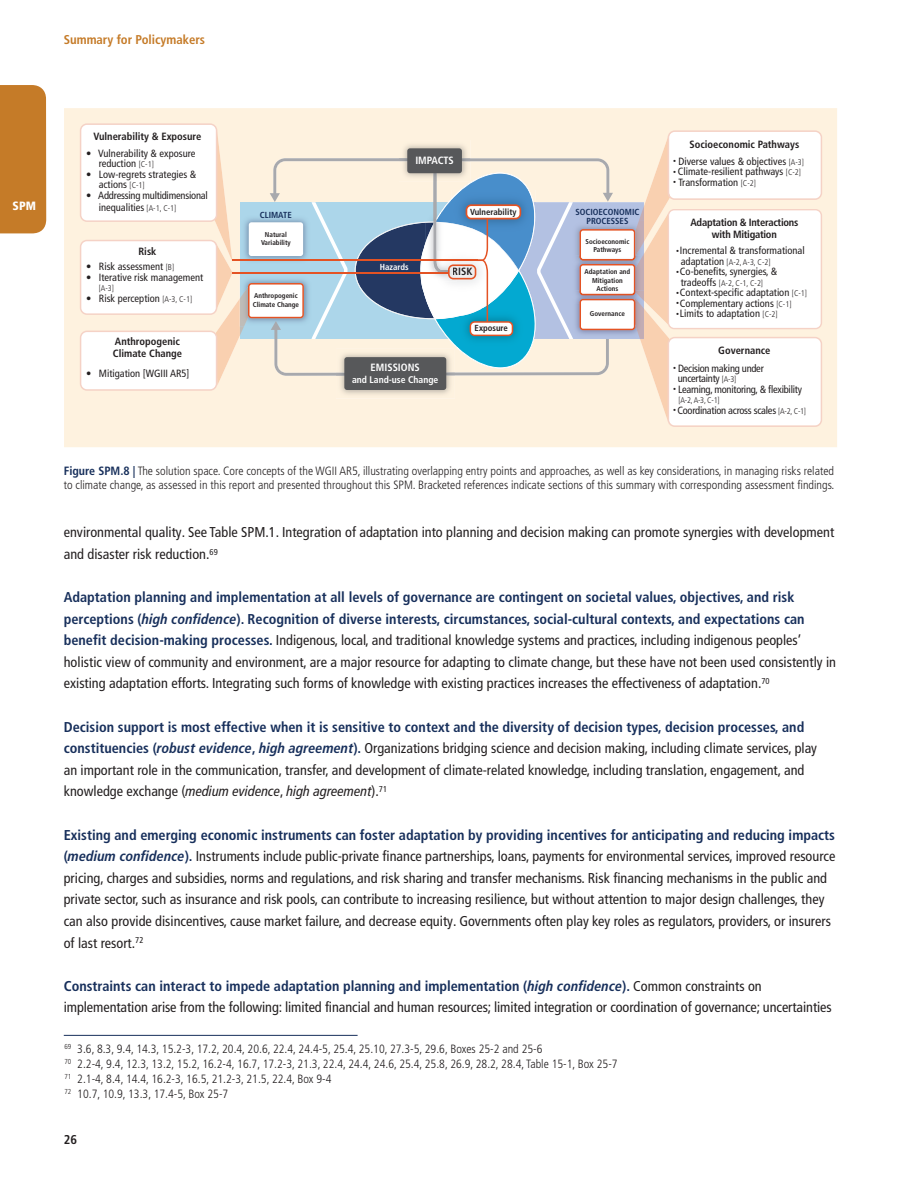
<style>
.page{position:relative;width:918px;height:1188px;background:#fff}
.page>*{position:absolute;margin:0;border:0;box-sizing:border-box;transform-origin:0 0}
.t1{font:condensed 14.25px/21.6px "Frutiger LT Pro";color:#231f20}
.t2{font:700 condensed 12.75px "Frutiger LT Pro";color:#c57b28}
.t3{font:700 condensed 12.75px "Frutiger LT Pro";color:#231f20}
.t4{font:300 condensed 12px/15px "Frutiger LT Pro";color:#231f20}
.t5{font:900 condensed 12px "Frutiger LT Pro";color:#fff}
.t6{font:condensed 10.5px/10.5px "Frutiger LT Pro";color:#231f20}
.t7{font:condensed 10.5px/10.5px "Frutiger LT Pro";letter-spacing:-.025em;color:#231f20}
.t8{font:700 condensed 10.5px/12px "Frutiger LT Pro";color:#231f20}
.t9{font:condensed 10.5px/12px "Frutiger LT Pro";letter-spacing:-.02em;color:#231f20}
.t10{font:700 condensed 10.5px/12.6px "Frutiger LT Pro";letter-spacing:-.025em;color:#231f20;text-align:center}
.t11{font:700 condensed 10.5px "Frutiger LT Pro";color:#fff}
.t12{font:700 condensed 9.6px "Frutiger LT Pro";color:#fff}
.t13{font:700 condensed 8.85px/8.9px "Frutiger LT Pro";color:#172f5b;text-align:center}
.t14{font:700 condensed 8.85px "Frutiger LT Pro";color:#231f20}
.t15{font:700 condensed 8.85px "Frutiger LT Pro";color:#fff}
.t16{font:300 condensed 8.25px "Frutiger LT Pro";color:#231f20}
.t17{font:700 condensed 7.05px/8.4px "Frutiger LT Pro";color:#231f20;text-align:center}
.s1{font-weight:300;font-size:8.25px}
.s2{font-weight:300;font-size:6px}
.s3{font-weight:400;font-size:10.5px}
.s4{font-weight:700;color:#172f5b}
.s5{font-weight:700;font-style:italic;color:#172f5b}
.s6{font-style:italic}
</style>
<div class="page">
<div style="left:0;top:85px;width:46px;height:148px;background:#c57b28"></div>
<div style="left:64px;top:108px;width:773px;height:339px;background:#fef2df"></div>
<svg style="left:80px;top:123px;width:742px;height:304px"></svg>
<hr style="left:64px;top:1035px;width:294px;height:1px;background:#172f5b">
<p class="t2" style="left:64px;top:35px;width:143px">Summary for Policymakers</p>
<p class="t5" style="left:13px;top:202px;width:25px">SPM</p>
<p class="t8" style="left:94px;top:132px;width:109px">Vulnerability &amp; Exposure</p>
<p class="t6" style="left:99px;top:149px;width:98px;text-indent:-13px">• Vulnerability &amp; exposure reduction <span class="s1">[C-1]</span></p>
<p class="t6" style="left:99px;top:170px;width:99px;text-indent:-13px">• Low-regrets strategies &amp; actions <span class="s1">[C-1]</span></p>
<p class="t9" style="left:99px;top:190px;width:111px;text-indent:-13px">• Addressing multidimensional inequalities <span class="s1">[A-1, C-1]</span></p>
<p class="t8" style="left:138px;top:247px;width:20px">Risk</p>
<p class="t6" style="left:86px;top:263px;width:90px">• Risk assessment <span class="s1">[B]</span></p>
<p class="t6" style="left:86px;top:273px;width:119px">• Iterative risk management</p>
<p class="t16" style="left:99px;top:286px;width:17px">[A-3]</p>
<p class="t6" style="left:86px;top:294px;width:108px">• Risk perception <span class="s1">[A-3, C-1]</span></p>
<p class="t8" style="left:113px;top:336px;width:71px">Anthropogenic<br>Climate Change</p>
<p class="t6" style="left:86px;top:369px;width:105px">• Mitigation [WGIII AR5]</p>
<p class="t13" style="left:260px;top:212px;width:33px">CLIMATE</p>
<p class="t17" style="left:261px;top:231px;width:31px">Natural<br>Variability</p>
<p class="t17" style="left:253px;top:293px;width:48px;text-align:left">Anthropogenic<br>Climate Change</p>
<p class="t11" style="left:415px;top:157px;width:40px">IMPACTS</p>
<p class="t14" style="left:470px;top:209px;width:48px">Vulnerability</p>
<p class="t15" style="left:380px;top:264px;width:30px">Hazards</p>
<p class="t8" style="left:452px;top:267px;width:22px">RISK</p>
<p class="t11" style="left:371px;top:364px;width:51px">EMISSIONS</p>
<p class="t12" style="left:352px;top:376px;width:88px">and Land-use Change</p>
<p class="t14" style="left:475px;top:325px;width:35px">Exposure</p>
<p class="t13" style="left:575px;top:208px;width:65px">SOCIOECONOMIC<br>PROCESSES</p>
<p class="t17" style="left:586px;top:238px;width:45px">Socioeconomic<br>Pathways</p>
<p class="t17" style="left:585px;top:268px;width:47px">Adaptation and<br>Mitigation<br>Actions</p>
<p class="t17" style="left:590px;top:310px;width:36px">Governance</p>
<p class="t8" style="left:690px;top:140px;width:111px">Socioeconomic Pathways</p>
<p class="t6" style="left:673px;top:157px;width:132px"><span class="s2">•</span> Diverse values &amp; objectives <span class="s1">[A-3]</span></p>
<p class="t6" style="left:673px;top:168px;width:129px"><span class="s2">•</span> Climate-resilient pathways <span class="s1">[C-2]</span></p>
<p class="t6" style="left:673px;top:178px;width:84px"><span class="s2">•</span> Transformation <span class="s1">[C-2]</span></p>
<p class="t10" style="left:691px;top:217px;width:109px">Adaptation &amp; Interactions with Mitigation</p>
<p class="t6" style="left:676px;top:247px;width:130px"><span class="s2">•</span>Incremental &amp; transformational</p>
<p class="t16" style="left:681px;top:259px;width:91px"><span class="s3">adaptation</span> [A-2, A-3, C-2]</p>
<p class="t6" style="left:676px;top:268px;width:103px"><span class="s2">•</span>Co-benefits, synergies, &amp;</p>
<p class="t16" style="left:681px;top:280px;width:84px"><span class="s3">tradeoffs</span> [A-2, C-1, C-2]</p>
<p class="t6" style="left:676px;top:289px;width:132px"><span class="s2">•</span>Context-specific adaptation <span class="s1">[C-1]</span></p>
<p class="t6" style="left:676px;top:299px;width:117px"><span class="s2">•</span>Complementary actions <span class="s1">[C-1]</span></p>
<p class="t6" style="left:676px;top:310px;width:103px"><span class="s2">•</span>Limits to adaptation <span class="s1">[C-2]</span></p>
<p class="t8" style="left:718px;top:345px;width:54px">Governance</p>
<p class="t7" style="left:678px;top:364px;width:88px;text-indent:-5px"><span class="s2">•</span> Decision making under uncertainty <span class="s1">[A-3]</span></p>
<p class="t7" style="left:673px;top:385px;width:130px"><span class="s2">•</span> Learning, monitoring, &amp; flexibility</p>
<p class="t16" style="left:679px;top:398px;width:43px">[A-2,A-3, C-1]</p>
<p class="t7" style="left:673px;top:406px;width:134px"><span class="s2">•</span> Coordination across scales <span class="s1">[A-2, C-1]</span></p>
<p class="t4" style="left:64px;top:465px;width:772px;line-height:14.4px"><span class="s4">Figure SPM.8 |</span> The solution space. Core concepts of the WGII AR5, illustrating overlapping entry points and approaches, as well as key considerations, in managing risks related to climate change, as assessed in this report and presented throughout this SPM. Bracketed references indicate sections of this summary with corresponding assessment findings.</p>
<p class="t1" style="left:64px;top:523px;width:772px">environmental quality. See Table SPM.1. Integration of adaptation into planning and decision making can promote synergies with development and disaster risk reduction.<sup>69</sup></p>
<p class="t1" style="left:64px;top:588px;width:774px"><span class="s4">Adaptation planning and implementation at all levels of governance are contingent on societal values, objectives, and risk perceptions (</span><span class="s5">high confidence</span><span class="s4">). Recognition of diverse interests, circumstances, social-cultural contexts, and expectations can benefit decision-making processes.</span> Indigenous, local, and traditional knowledge systems and practices, including indigenous peoples’ holistic view of community and environment, are a major resource for adapting to climate change, but these have not been used consistently in existing adaptation efforts. Integrating such forms of knowledge with existing practices increases the effectiveness of adaptation.<sup>70</sup></p>
<p class="t1" style="left:64px;top:717px;width:755px"><span class="s4">Decision support is most effective when it is sensitive to context and the diversity of decision types, decision processes, and constituencies (</span><span class="s5">robust evidence</span><span class="s4">,</span> <span class="s5">high agreement</span><span class="s4">).</span> Organizations bridging science and decision making, including climate services, play an important role in the communication, transfer, and development of climate-related knowledge, including translation, engagement, and knowledge exchange (<span class="s6">medium evidence</span>, <span class="s6">high agreement</span>).<sup>71</sup></p>
<p class="t1" style="left:64px;top:825px;width:773px"><span class="s4">Existing and emerging economic instruments can foster adaptation by providing incentives for anticipating and reducing impacts (</span><span class="s5">medium confidence</span><span class="s4">).</span> Instruments include public-private finance partnerships, loans, payments for environmental services, improved resource pricing, charges and subsidies, norms and regulations, and risk sharing and transfer mechanisms. Risk financing mechanisms in the public and private sector, such as insurance and risk pools, can contribute to increasing resilience, but without attention to major design challenges, they can also provide disincentives, cause market failure, and decrease equity. Governments often play key roles as regulators, providers, or insurers of last resort.<sup>72</sup></p>
<p class="t1" style="left:64px;top:977px;width:770px"><span class="s4">Constraints can interact to impede adaptation planning and implementation (</span><span class="s5">high confidence</span><span class="s4">).</span> Common constraints on implementation arise from the following: limited financial and human resources; limited integration or coordination of governance; uncertainties</p>
<p class="t4" style="left:64px;top:1042px;width:555px"><sup>69</sup> 3.6, 8.3, 9.4, 14.3, 15.2-3, 17.2, 20.4, 20.6, 22.4, 24.4-5, 25.4, 25.10, 27.3-5, 29.6, Boxes 25-2 and 25-6<br><sup>70</sup> 2.2-4, 9.4, 12.3, 13.2, 15.2, 16.2-4, 16.7, 17.2-3, 21.3, 22.4, 24.4, 24.6, 25.4, 25.8, 26.9, 28.2, 28.4, Table 15-1, Box 25-7<br><sup>71</sup> 2.1-4, 8.4, 14.4, 16.2-3, 16.5, 21.2-3, 21.5, 22.4, Box 9-4<br><sup>72</sup> 10.7, 10.9, 13.3, 17.4-5, Box 25-7</p>
<p class="t3" style="left:64px;top:1135px;width:15px">26</p>
</div>
